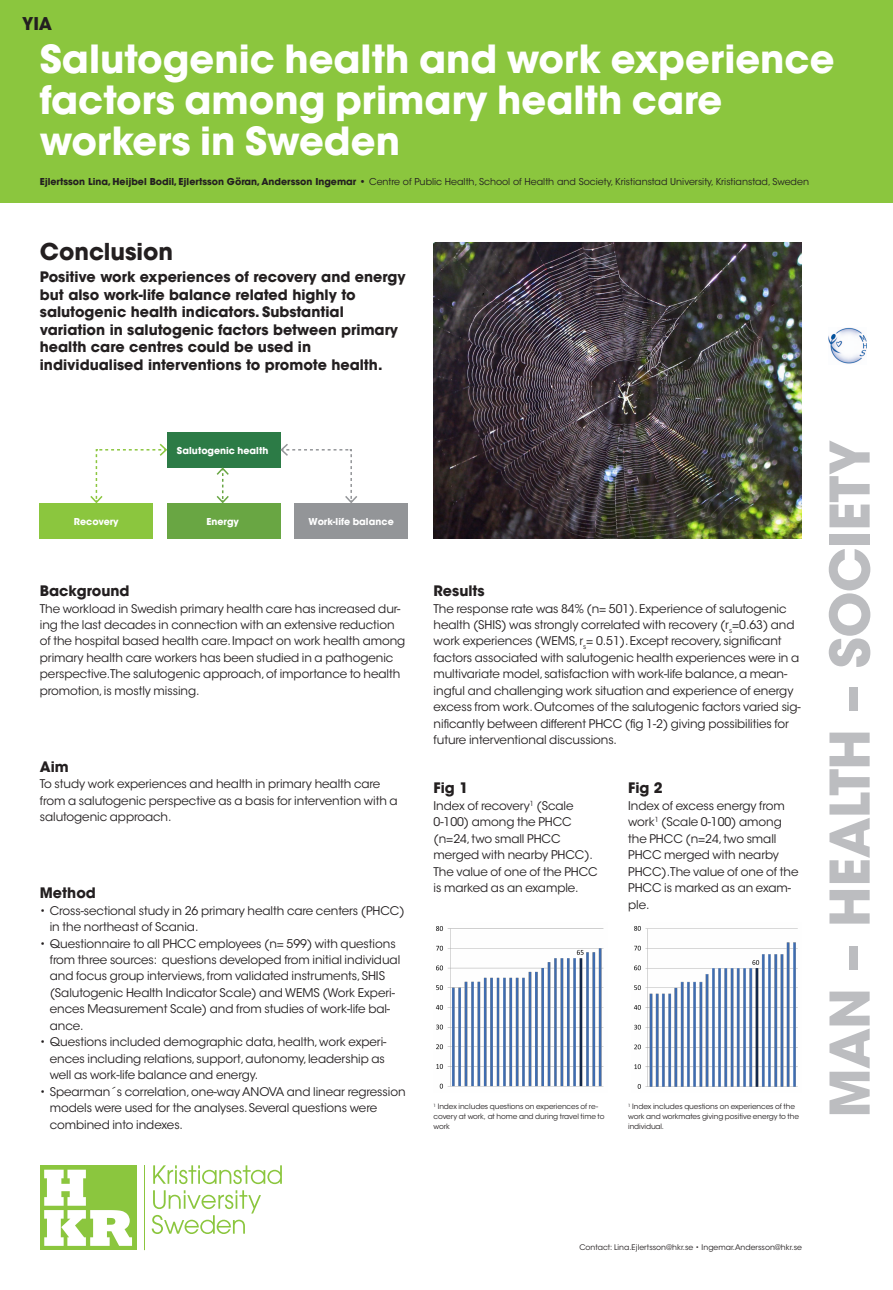
<style>
.page{position:relative;width:893px;height:1290px;background:#fff}
.page>*{position:absolute;margin:0;border:0;box-sizing:border-box;transform-origin:0 0}
.t1{font:700 54.25px "ITC Avant Garde Std";letter-spacing:-.015em;color:#bcbdc0}
.t2{font:700 38.5px/40.9px "ITC Avant Garde Std";color:#fff}
.t3{font:700 23.1px "ITC Avant Garde Std";color:#231f20}
.t4{font:700 17.5px "ITC Avant Garde Std";color:#231f20}
.t5{font:700 14.35px/17.5px "ITC Avant Garde Std";color:#231f20}
.t6{font:11.9px/16.4px "ITC Avant Garde Std";letter-spacing:-.005em;color:#231f20}
.t7{font:9.45px "ITC Avant Garde Std";color:#231f20}
.t8{font:700 9.45px "ITC Avant Garde Std";color:#fff}
.t9{font:7.7px "ITC Avant Garde Std";color:#231f20}
.t10{font:7.35px/9.8px "ITC Avant Garde Std";letter-spacing:-.01em;color:#231f20}
.s1{font-weight:700}
</style>
<div class="page">
<div style="left:0;top:0;width:893px;height:202px;background:#8bc63e"></div>
<img style="left:828px;top:328px;width:39px;height:36px">
<hr style="left:144px;top:1165px;width:1px;height:85px;background:#8bc63e">
<div style="left:40px;top:1165px;width:96px;height:85px;background:#8bc63e"></div>
<svg style="left:44px;top:1169px;width:88px;height:77px"></svg>
<svg style="left:152px;top:1190px;width:109px;height:44px"></svg>
<svg style="left:153px;top:1165px;width:129px;height:19px"></svg>
<img style="left:435px;top:926px;width:169px;height:163px">
<img style="left:633px;top:926px;width:165px;height:163px">
<img style="left:434px;top:243px;width:368px;height:295px">
<div style="left:167px;top:432px;width:113px;height:35px;background:#2c7b46"></div>
<div style="left:167px;top:503px;width:113px;height:35px;background:#69a643"></div>
<div style="left:295px;top:503px;width:113px;height:35px;background:#939598"></div>
<div style="left:40px;top:503px;width:113px;height:35px;background:#8bc63e"></div>
<svg style="left:90px;top:444px;width:77px;height:59px"></svg>
<svg style="left:280px;top:444px;width:77px;height:59px"></svg>
<svg style="left:217px;top:467px;width:12px;height:36px"></svg>
<h3 class="t4" style="left:22px;top:12px;width:11px">YIA</h3>
<h2 class="t2" style="left:40px;top:38px;width:796px">Salutogenic health and work experience factors among primary health care workers in Sweden</h2>
<p class="t7" style="left:40px;top:176px;width:771px"><span class="s1">Ejlertsson Lina, Heijbel Bodil, Ejlertsson Göran, Andersson Ingemar •</span> Centre of Public Health, School of Health and Society, Kristianstad University, Kristianstad, Sweden</p>
<h3 class="t3" style="left:40px;top:236px;width:135px">Conclusion</h3>
<p class="t5" style="left:40px;top:268px;width:367px">Positive work experiences of recovery and energy but also work-life balance related highly to salutogenic health indicators. Substantial variation in salutogenic factors between primary health care centres could be used in individualised interventions to promote health.</p>
<p class="t8" style="left:177px;top:444px;width:93px">salutogenic health</p>
<p class="t8" style="left:74px;top:515px;width:46px">Recovery</p>
<p class="t8" style="left:206px;top:515px;width:34px">energy</p>
<p class="t8" style="left:309px;top:515px;width:87px">Work-life balance</p>
<p class="t5" style="left:40px;top:582px;width:91px">Background</p>
<p class="t6" style="left:40px;top:600px;width:367px">The workload in Swedish primary health care has increased dur&shy;ing the last decades in connection with an extensive reduction of the hospital based health care. Impact on work health among primary health care workers has been studied in a pathogenic perspective.The salutogenic approach, of importance to health promotion, is mostly missing.</p>
<p class="t5" style="left:40px;top:758px;width:30px">Aim</p>
<p class="t6" style="left:40px;top:776px;width:359px">To study work experiences and health in primary health care from a salutogenic perspective as a basis for intervention with a salutogenic approach.</p>
<p class="t5" style="left:40px;top:884px;width:58px">Method</p>
<p class="t6" style="left:50px;top:902px;width:356px;text-indent:-10px">• Cross-sectional study in 26 primary health care centers (PHCC) in the northeast of Scania.</p>
<p class="t6" style="left:50px;top:935px;width:352px;text-indent:-10px">• Questionnaire to all PHCC employees (n= 599) with questions from three sources: questions developed from initial individual and focus group interviews, from validated instruments, SHIS (Salutogenic Health Indicator Scale) and WEMS (Work Experi&shy;ences Measurement Scale) and from studies of work-life bal&shy;ance.</p>
<p class="t6" style="left:50px;top:1034px;width:338px;text-indent:-10px">• Questions included demographic data, health, work experi&shy;ences including relations, support, autonomy, leadership as well as work-life balance and energy.</p>
<p class="t6" style="left:50px;top:1083px;width:357px;text-indent:-10px">• Spearman´s correlation, one-way ANOVA and linear regression models were used for the analyses. Several questions were combined into indexes.</p>
<p class="t5" style="left:434px;top:582px;width:53px">Results</p>
<p class="t6" style="left:434px;top:600px;width:369px">The response rate was 84% (n= 501). Experience of salutogenic health (SHIS) was strongly correlated with recovery (r<sub>s</sub>=0.63) and work experiences (WEMS, r<sub>s</sub>= 0.51). Except recovery, significant factors associated with salutogenic health experiences were in a multivariate model, satisfaction with work-life balance, a mean&shy;ingful and challenging work situation and experience of energy excess from work. Outcomes of the salutogenic factors varied sig&shy;nificantly between different PHCC (fig 1-2) giving possibilities for future interventional discussions.</p>
<p class="t5" style="left:434px;top:779px;width:36px">Fig 1</p>
<p class="t6" style="left:434px;top:797px;width:166px">Index of recovery<sup>1</sup> (Scale<br>0-100) among the PHCC (n=24, two small PHCC merged with nearby PHCC).<br>The value of one of the PHCC is marked as an example.</p>
<p class="t5" style="left:628px;top:779px;width:36px">Fig 2</p>
<p class="t6" style="left:628px;top:797px;width:172px">Index of excess energy from work<sup>1</sup> (Scale 0-100) among the PHCC (n=24, two small<br>PHCC merged with nearby<br>PHCC).The value of one of the<br>PHCC is marked as an exam&shy;ple.</p>
<p class="t10" style="left:434px;top:1101px;width:172px"><sup>1</sup> Index includes questions on experiences of re&shy;covery at work, at home and during travel time to work</p>
<p class="t10" style="left:628px;top:1101px;width:172px"><sup>1</sup> Index includes questions on experiences of the work and workmates giving positive energy to the individual.</p>
<h1 class="t1" style="left:814px;top:1118px;width:679px;rotate:-90deg">man – health – society</h1>
<p class="t9" style="left:579px;top:1243px;width:224px">Contact: Lina.Ejlertsson@hkr.se • Ingemar.Andersson@hkr.se</p>
</div>
